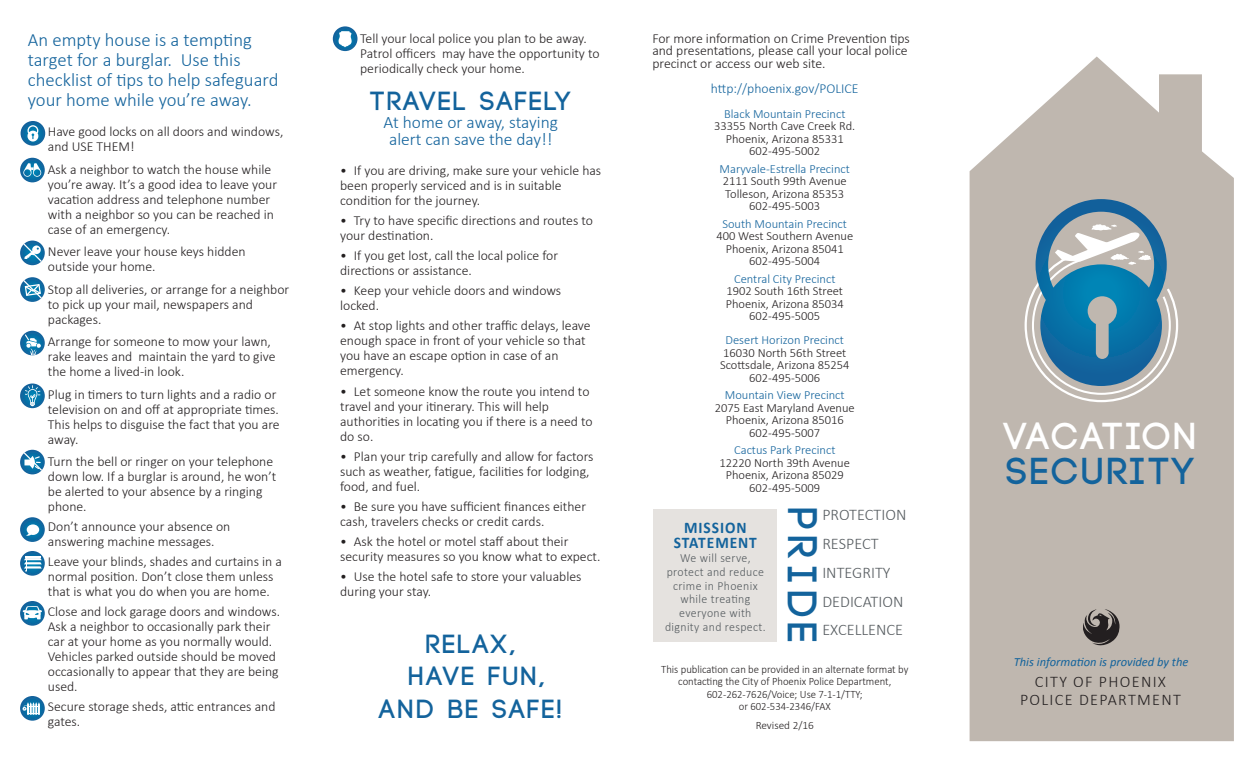
<style>
.page{position:relative;width:1260px;height:765px;background:#fff}
.page>*{position:absolute;margin:0;border:0;box-sizing:border-box;transform-origin:0 0}
.t1{font:700 41.25px "Code";color:#13639c}
.t2{font:700 37.5px "Code";letter-spacing:.065em;color:#fff}
.t3{font:700 37.5px "Code";letter-spacing:.09em;color:#13639c}
.t4{font:700 26.25px/32.5px "Code";letter-spacing:.1em;color:#13639c;text-align:center}
.t5{font:300 18.75px/20px "Calibri";color:#13639c}
.t6{font:300 17.5px/17.5px "Calibri";color:#13639c;text-align:center}
.t7{font:300 16.25px/28.8px "Calibri";color:#555b5f}
.t8{font:300 16.25px/17.5px "Calibri";letter-spacing:.08em;color:#231f20;text-align:center}
.t9{font:700 16.25px/15px "Calibri";letter-spacing:.06em;color:#13639c;text-align:center;scale:.95 1}
.t10{font:300 13.75px/15px "Calibri";color:#231f20}
.t11{font:300 13.75px "Calibri";color:#13639c}
.t12{font:300 12.5px/12.5px "Calibri";color:#231f20;text-align:center}
.t13{font:300 12.5px "Calibri";color:#13639c}
.t14{font:300 12.5px/13.8px "Calibri";letter-spacing:.03em;color:#555b5f;text-align:center;scale:.95 1}
.t15{font:italic 12.5px "Calibri";color:#13639c}
.t16{font:300 11.25px/12.5px "Calibri";color:#231f20;text-align:center;scale:.95 1}
.t17{font:300 11.25px "Calibri";color:#231f20}
</style>
<div class="page">
<hr style="left:827px;top:0;width:1px;height:765px;background:#0191d3">
<hr style="left:1091px;top:0;width:1px;height:765px;background:#0191d3">
<hr style="left:168px;top:0;width:1px;height:765px;background:#0191d3">
<hr style="left:427px;top:0;width:1px;height:765px;background:#0191d3">
<hr style="left:759px;top:0;width:1px;height:765px;background:#0191d3">
<hr style="left:495px;top:0;width:1px;height:765px;background:#0191d3">
<hr style="left:135px;top:731px;width:990px;height:1px;background:#0191d3">
<hr style="left:135px;top:33px;width:990px;height:1px;background:#0191d3">
<hr style="left:462px;top:0;width:1px;height:765px;background:#0191d3">
<hr style="left:794px;top:0;width:1px;height:765px;background:#0191d3">
<svg style="left:21px;top:121px;width:24px;height:25px"></svg>
<svg style="left:27px;top:125px;width:11px;height:17px"></svg>
<svg style="left:970px;top:56px;width:264px;height:685px;background:#c4bdb6"></svg>
<svg style="left:1081px;top:609px;width:39px;height:39px;background:#706a67"></svg>
<div style="left:653px;top:509px;width:124px;height:133px;background:#e5e2df"></div>
<svg style="left:1023px;top:199px;width:156px;height:204px;background:#769db1"></svg>
<svg style="left:20px;top:241px;width:25px;height:24px"></svg>
<svg style="left:22px;top:242px;width:21px;height:21px"></svg>
<svg style="left:20px;top:277px;width:25px;height:25px"></svg>
<svg style="left:22px;top:279px;width:21px;height:21px"></svg>
<svg style="left:20px;top:331px;width:25px;height:24px"></svg>
<svg style="left:25px;top:334px;width:16px;height:21px"></svg>
<svg style="left:20px;top:384px;width:25px;height:24px"></svg>
<svg style="left:25px;top:385px;width:15px;height:21px"></svg>
<svg style="left:20px;top:158px;width:25px;height:24px"></svg>
<svg style="left:23px;top:163px;width:18px;height:14px"></svg>
<svg style="left:333px;top:26px;width:25px;height:25px"></svg>
<svg style="left:339px;top:31px;width:13px;height:16px"></svg>
<svg style="left:20px;top:450px;width:25px;height:24px"></svg>
<svg style="left:22px;top:451px;width:21px;height:21px"></svg>
<svg style="left:20px;top:551px;width:25px;height:25px"></svg>
<svg style="left:24px;top:551px;width:18px;height:21px"></svg>
<svg style="left:20px;top:696px;width:25px;height:25px"></svg>
<svg style="left:22px;top:702px;width:18px;height:13px"></svg>
<svg style="left:20px;top:517px;width:25px;height:25px"></svg>
<svg style="left:26px;top:524px;width:13px;height:12px"></svg>
<svg style="left:20px;top:601px;width:25px;height:25px"></svg>
<svg style="left:23px;top:606px;width:19px;height:13px"></svg>
<h3 class="t5" style="left:28px;top:29px;width:252px">An empty house is a tempting target for a burglar. Use this checklist of tips to help safeguard your home while you’re away.</h3>
<p class="t10" style="left:48px;top:124px;width:237px">Have good locks on all doors and windows, and USE THEM!</p>
<p class="t10" style="left:48px;top:161px;width:231px">Ask a neighbor to watch the house while you’re away. It’s a good idea to leave your vacation address and telephone number with a neighbor so you can be reached in case of an emergency.</p>
<p class="t10" style="left:48px;top:244px;width:199px">Never leave your house keys hidden outside your home.</p>
<p class="t10" style="left:48px;top:281px;width:243px">Stop all deliveries, or arrange for a neighbor to pick up your mail, newspapers and packages.</p>
<p class="t10" style="left:48px;top:334px;width:229px">Arrange for someone to mow your lawn, rake leaves and maintain the yard to give the home a lived-in look.</p>
<p class="t10" style="left:48px;top:386px;width:233px">Plug in timers to turn lights and a radio or television on and off at appropriate times.<br>This helps to disguise the fact that you are away.</p>
<p class="t10" style="left:48px;top:454px;width:230px">Turn the bell or ringer on your telephone down low. If a burglar is around, he won’t be alerted to your absence by a ringing phone.</p>
<p class="t10" style="left:48px;top:519px;width:184px">Don’t announce your absence on answering machine messages.</p>
<p class="t10" style="left:48px;top:554px;width:236px">Leave your blinds, shades and curtains in a normal position. Don’t close them unless that is what you do when you are home.</p>
<p class="t10" style="left:48px;top:604px;width:234px">Close and lock garage doors and windows.<br>Ask a neighbor to occasionally park their car at your home as you normally would.<br>Vehicles parked outside should be moved occasionally to appear that they are being used.</p>
<p class="t10" style="left:48px;top:699px;width:229px">Secure storage sheds, attic entrances and gates.</p>
<p class="t10" style="left:360px;top:30px;width:241px">Tell your local police you plan to be away.<br>Patrol officers may have the opportunity to periodically check your home.</p>
<h3 class="t4" style="left:371px;top:86px;width:201px">TRAVEL SAFELY</h3>
<p class="t6" style="left:384px;top:113px;width:176px">At home or away, staying alert can save the day!!</p>
<p class="t10" style="left:340px;top:163px;width:263px">• If you are driving, make sure your vehicle has been properly serviced and is in suitable condition for the journey.</p>
<p class="t10" style="left:340px;top:213px;width:254px">• Try to have specific directions and routes to your destination.</p>
<p class="t10" style="left:340px;top:248px;width:219px">• If you get lost, call the local police for directions or assistance.</p>
<p class="t10" style="left:340px;top:283px;width:223px">• Keep your vehicle doors and windows locked.</p>
<p class="t10" style="left:340px;top:318px;width:252px">• At stop lights and other traffic delays, leave enough space in front of your vehicle so that you have an escape option in case of an emergency.</p>
<p class="t10" style="left:340px;top:383px;width:254px">• Let someone know the route you intend to travel and your itinerary. This will help authorities in locating you if there is a need to do so.</p>
<p class="t10" style="left:340px;top:448px;width:255px">• Plan your trip carefully and allow for factors such as weather, fatigue, facilities for lodging, food, and fuel.</p>
<p class="t10" style="left:340px;top:498px;width:248px">• Be sure you have sufficient finances either cash, travelers checks or credit cards.</p>
<p class="t10" style="left:340px;top:533px;width:262px">• Ask the hotel or motel staff about their security measures so you know what to expect.</p>
<p class="t10" style="left:340px;top:568px;width:243px">• Use the hotel safe to store your valuables during your stay.</p>
<h3 class="t4" style="left:379px;top:629px;width:184px">RELAX,<br>HAVE FUN,<br>AND BE SAFE!</h3>
<p class="t10" style="left:652px;top:32px;width:259px;line-height:12.5px">For more information on Crime Prevention tips and presentations, please call your local police precinct or access our web site.</p>
<p class="t11" style="left:711px;top:80px;width:149px">http://phoenix.gov/POLICE</p>
<p class="t13" style="left:724px;top:106px;width:123px">Black Mountain Precinct</p>
<p class="t12" style="left:714px;top:119px;width:143px">33355 North Cave Creek Rd.<br>Phoenix, Arizona 85331<br>602-495-5002</p>
<p class="t13" style="left:720px;top:161px;width:132px">Maryvale-Estrella Precinct</p>
<p class="t12" style="left:723px;top:174px;width:125px">2111 South 99th Avenue<br>Tolleson, Arizona 85353<br>602-495-5003</p>
<p class="t13" style="left:722px;top:216px;width:126px">South Mountain Precinct</p>
<p class="t12" style="left:716px;top:229px;width:138px">400 West Southern Avenue<br>Phoenix, Arizona 85041<br>602-495-5004</p>
<p class="t13" style="left:734px;top:271px;width:103px">Central City Precinct</p>
<p class="t12" style="left:726px;top:284px;width:120px">1902 South 16th Street<br>Phoenix, Arizona 85034<br>602-495-5005</p>
<p class="t13" style="left:726px;top:332px;width:120px">Desert Horizon Precinct</p>
<p class="t12" style="left:720px;top:346px;width:131px">16030 North 56th Street<br>Scottsdale, Arizona 85254<br>602-495-5006</p>
<p class="t13" style="left:725px;top:387px;width:121px">Mountain View Precinct</p>
<p class="t12" style="left:715px;top:401px;width:141px">2075 East Maryland Avenue<br>Phoenix, Arizona 85016<br>602-495-5007</p>
<p class="t13" style="left:734px;top:442px;width:103px">Cactus Park Precinct</p>
<p class="t12" style="left:720px;top:456px;width:132px">12220 North 39th Avenue<br>Phoenix, Arizona 85029<br>602-495-5009</p>
<p class="t7" style="left:822px;top:500px;width:86px">PROTECTION<br>RESPECT<br>INTEGRITY<br>DEDICATION<br>EXCELLENCE</p>
<p class="t16" style="left:661px;top:662px;width:262px">This publication can be provided in an alternate format by contacting the City of Phoenix Police Department, 602-262-7626/Voice; Use 7-1-1/TTY;<br>or 602-534-2346/FAX</p>
<p class="t17" style="left:756px;top:718px;width:60px">Revised 2/16</p>
<h1 class="t1" style="left:823px;top:508px;width:136px;rotate:90deg">PRIDE</h1>
<p class="t9" style="left:674px;top:520px;width:89px">MISSION<br>STATEMENT</p>
<p class="t14" style="left:665px;top:550px;width:107px">We will serve, protect and reduce crime in Phoenix while treating everyone with dignity and respect.</p>
<h2 class="t2" style="left:1005px;top:418px;width:193px">VACATION</h2>
<h2 class="t3" style="left:1007px;top:453px;width:189px">SECURITY</h2>
<p class="t15" style="left:1014px;top:655px;width:176px">This information is provided by the</p>
<p class="t8" style="left:1020px;top:672px;width:162px">CITY OF PHOENIX<br>POLICE DEPARTMENT</p>
</div>
